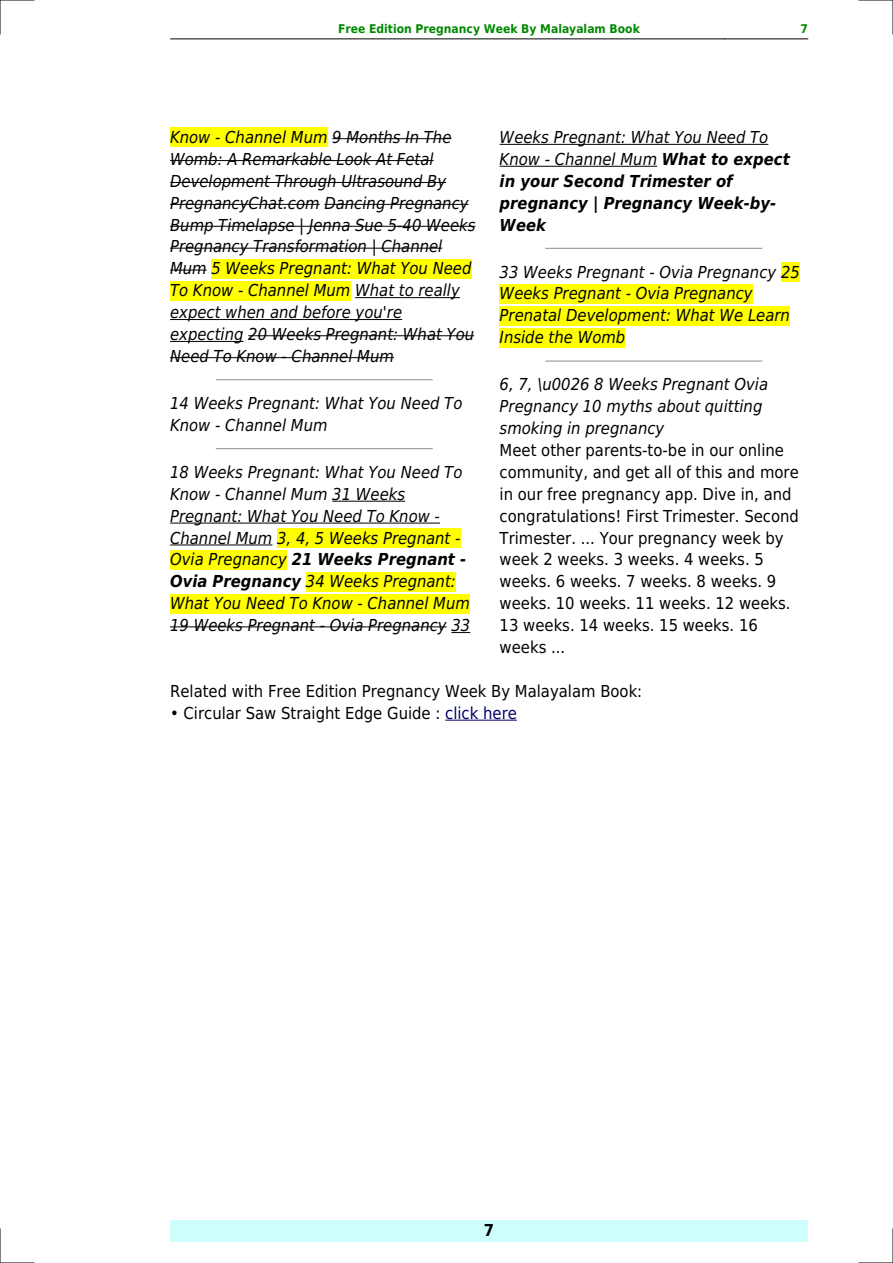
<style>
.page{position:relative;width:893px;height:1263px;background:#fff}
.page>*{position:absolute;margin:0;border:0;box-sizing:border-box;transform-origin:0 0}
.t1{font:italic 16.5px/21.9px "DejaVu Sans Condensed";color:#000}
.t2{font:16.5px/21.9px "DejaVu Sans Condensed";color:#000}
.t3{font:italic 700 16.5px/21.9px "DejaVu Sans Condensed";color:#000}
.t4{font:700 16.5px "DejaVu Sans Condensed";color:#000}
.t5{font:700 12px "DejaVu Sans Condensed";color:#080}
.s1{font-weight:700}
.s2{font-weight:400}
.s3{color:#006}
</style>
<div class="page">
<hr style="left:170px;top:39px;width:83px;height:1px;background:#000">
<hr style="left:253px;top:39px;width:472px;height:1px;background:#000">
<hr style="left:725px;top:39px;width:83px;height:1px;background:#000">
<div style="left:170px;top:1220px;width:638px;height:22px;background:#cffffc"></div>
<div style="left:170px;top:128px;width:158px;height:19px;background:#ff0"></div>
<hr style="left:332px;top:138px;width:120px;height:1px;background:#000">
<hr style="left:170px;top:160px;width:264px;height:1px;background:#000">
<hr style="left:170px;top:182px;width:276px;height:1px;background:#000">
<hr style="left:170px;top:204px;width:150px;height:1px;background:#000">
<hr style="left:324px;top:204px;width:145px;height:1px;background:#000">
<hr style="left:170px;top:226px;width:306px;height:1px;background:#000">
<hr style="left:170px;top:248px;width:272px;height:1px;background:#000">
<hr style="left:170px;top:270px;width:37px;height:1px;background:#000">
<div style="left:211px;top:259px;width:260px;height:19px;background:#ff0"></div>
<div style="left:170px;top:281px;width:180px;height:19px;background:#ff0"></div>
<hr style="left:355px;top:297px;width:105px;height:1px;background:#000">
<hr style="left:170px;top:319px;width:232px;height:1px;background:#000">
<hr style="left:170px;top:341px;width:74px;height:1px;background:#000">
<hr style="left:248px;top:335px;width:226px;height:1px;background:#000">
<hr style="left:170px;top:357px;width:224px;height:1px;background:#000">
<hr style="left:216px;top:379px;width:216px;height:1px;background:#999">
<hr style="left:216px;top:448px;width:216px;height:1px;background:#999">
<hr style="left:332px;top:501px;width:73px;height:1px;background:#000">
<hr style="left:170px;top:523px;width:270px;height:1px;background:#000">
<hr style="left:170px;top:545px;width:102px;height:1px;background:#000">
<div style="left:277px;top:528px;width:183px;height:19px;background:#ff0"></div>
<div style="left:170px;top:550px;width:117px;height:19px;background:#ff0"></div>
<div style="left:306px;top:572px;width:150px;height:19px;background:#ff0"></div>
<div style="left:170px;top:594px;width:300px;height:19px;background:#ff0"></div>
<hr style="left:170px;top:626px;width:277px;height:1px;background:#000">
<svg style="left:451px;top:632px;width:19px;height:1px"></svg>
<hr style="left:500px;top:144px;width:268px;height:1px;background:#000">
<hr style="left:500px;top:166px;width:157px;height:1px;background:#000">
<hr style="left:546px;top:248px;width:216px;height:1px;background:#999">
<div style="left:781px;top:262px;width:19px;height:19px;background:#ff0"></div>
<div style="left:500px;top:284px;width:253px;height:19px;background:#ff0"></div>
<div style="left:500px;top:306px;width:290px;height:19px;background:#ff0"></div>
<div style="left:500px;top:328px;width:125px;height:19px;background:#ff0"></div>
<hr style="left:546px;top:360px;width:216px;height:2px;background:#999">
<hr style="left:445px;top:720px;width:72px;height:1px;background:#006">
<hr style="left:0;top:0;width:34px;height:1px;background:#000">
<hr style="left:859px;top:0;width:34px;height:1px;background:#000">
<hr style="left:0;top:1262px;width:34px;height:1px;background:#000">
<hr style="left:859px;top:1262px;width:34px;height:1px;background:#000">
<hr style="left:0;top:0;width:1px;height:34px;background:#000">
<hr style="left:0;top:1229px;width:1px;height:34px;background:#000">
<hr style="left:892px;top:0;width:1px;height:34px;background:#000">
<hr style="left:892px;top:1229px;width:1px;height:34px;background:#000">
<p class="t5" style="left:338px;top:21px;width:303px">Free Edition Pregnancy Week By Malayalam Book</p>
<p class="t5" style="left:800px;top:21px;width:9px">7</p>
<p class="t1" style="left:170px;top:126px;width:307px">Know - Channel Mum 9 Months In The Womb: A Remarkable Look At Fetal Development Through Ultrasound By PregnancyChat.com Dancing Pregnancy Bump Timelapse | Jenna Sue 5-40 Weeks Pregnancy Transformation | Channel Mum 5 Weeks Pregnant: What You Need To Know - Channel Mum What to really expect when and before you're expecting 20 Weeks Pregnant: What You Need To Know - Channel Mum</p>
<p class="t1" style="left:170px;top:392px;width:294px">14 Weeks Pregnant: What You Need To<br>Know - Channel Mum</p>
<p class="t1" style="left:170px;top:461px;width:302px">18 Weeks Pregnant: What You Need To Know - Channel Mum 31 Weeks Pregnant: What You Need To Know - Channel Mum 3, 4, 5 Weeks Pregnant - Ovia Pregnancy <span class="s1">21 Weeks Pregnant - Ovia Pregnancy</span> 34 Weeks Pregnant:<br>What You Need To Know - Channel Mum 19 Weeks Pregnant - Ovia Pregnancy 33</p>
<p class="t3" style="left:500px;top:126px;width:292px"><span class="s2">Weeks Pregnant: What You Need To<br>Know - Channel Mum</span> What to expect in your Second Trimester of pregnancy | Pregnancy Week-by-<br>Week</p>
<p class="t1" style="left:500px;top:261px;width:302px">33 Weeks Pregnant - Ovia Pregnancy 25<br>Weeks Pregnant - Ovia Pregnancy<br>Prenatal Development: What We Learn<br>Inside the Womb</p>
<p class="t1" style="left:500px;top:374px;width:270px">6, 7, \u0026 8 Weeks Pregnant Ovia<br>Pregnancy 10 myths about quitting smoking in pregnancy</p>
<p class="t2" style="left:500px;top:439px;width:301px">Meet other parents-to-be in our online community, and get all of this and more in our free pregnancy app. Dive in, and congratulations! First Trimester. Second Trimester. ... Your pregnancy week by week 2 weeks. 3 weeks. 4 weeks. 5 weeks. 6 weeks. 7 weeks. 8 weeks. 9 weeks. 10 weeks. 11 weeks. 12 weeks.<br>13 weeks. 14 weeks. 15 weeks. 16 weeks ...</p>
<p class="t2" style="left:184px;top:680px;width:460px;text-indent:-13px">Related with Free Edition Pregnancy Week By Malayalam Book:<br>Circular Saw Straight Edge Guide : <span class="s3">click here</span></p>
<p class="t4" style="left:484px;top:1221px;width:12px">7</p>
</div>
